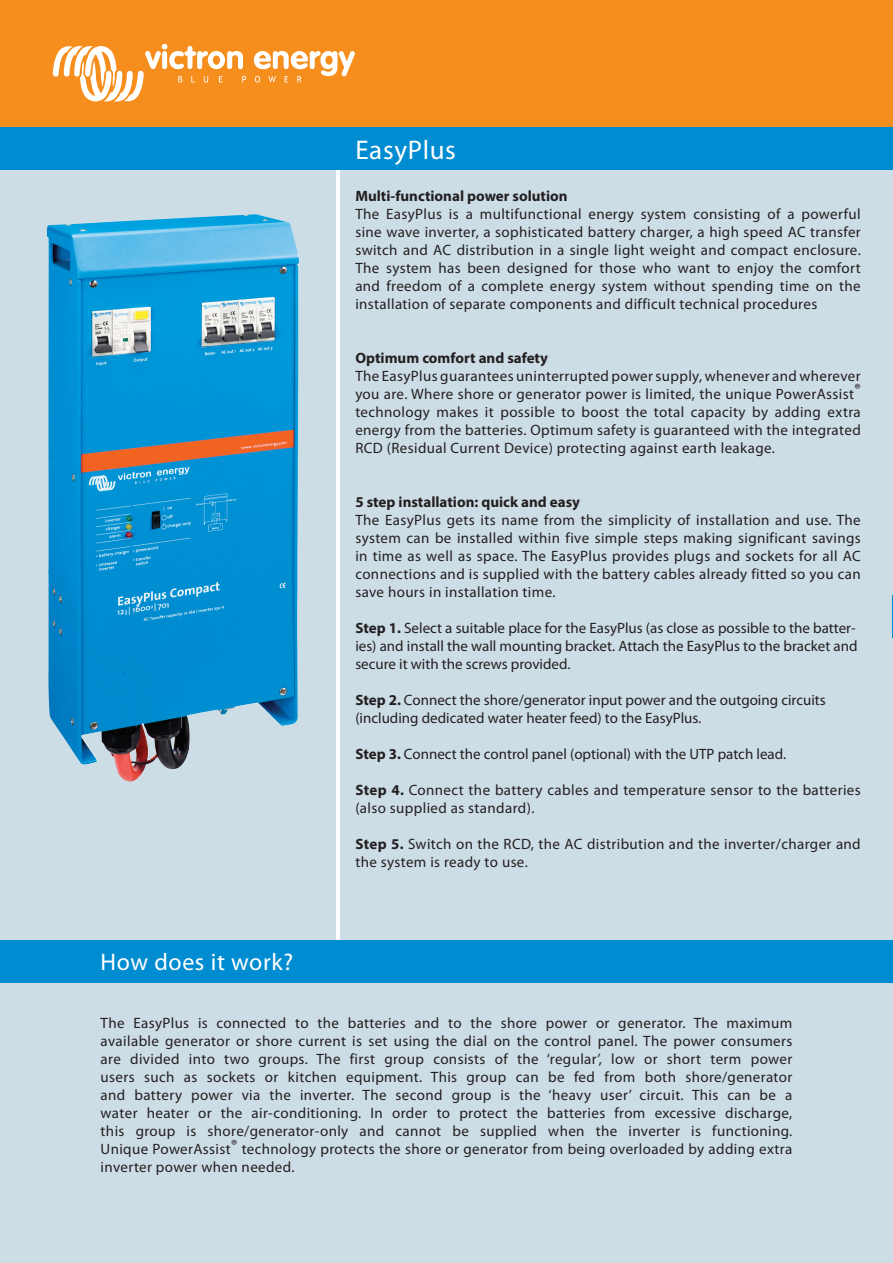
<style>
.page{position:relative;width:893px;height:1263px;background:#fff}
.page>*{position:absolute;margin:0;border:0;box-sizing:border-box;transform-origin:0 0}
.t1{font:27px "Myriad Pro";letter-spacing:.025em;color:#fff}
.t2{font:24px "Myriad Pro";letter-spacing:.025em;color:#fff}
.Tekst{font:15px/18px "Myriad Pro";letter-spacing:.015em;color:#231f20;text-align:justify}
.t3{font:700 15px "Myriad Pro";color:#231f20}
.s1{font-weight:700}
</style>
<div class="page">
<div style="left:0;top:0;width:893px;height:128px;background:#f68e1e"></div>
<div style="left:0;top:128px;width:893px;height:42px;background:#008cd0"></div>
<svg style="left:52px;top:43px;width:194px;height:59px"></svg>
<svg style="left:253px;top:51px;width:102px;height:32px"></svg>
<div style="left:0;top:978px;width:893px;height:285px;background:#cddde6"></div>
<div style="left:0;top:170px;width:336px;height:770px;background:#cddde6"></div>
<div style="left:340px;top:170px;width:553px;height:770px;background:#cddde6"></div>
<img style="left:47px;top:214px;width:252px;height:568px">
<div style="left:0;top:940px;width:893px;height:42px;background:#008cd0"></div>
<p class="t1" style="left:355px;top:133px;width:102px">EasyPlus</p>
<p class="t3" style="left:355px;top:186px;width:214px">Multi-functional power solution</p>
<p class="Tekst" style="left:355px;top:204px;width:507px">The EasyPlus is a multifunctional energy system consisting of a powerful sine wave inverter, a sophisticated battery charger, a high speed AC transfer switch and AC distribution in a single light weight and compact enclosure.<br>The system has been designed for those who want to enjoy the comfort and freedom of a complete energy system without spending time on the installation of separate components and difficult technical procedures</p>
<p class="t3" style="left:355px;top:348px;width:194px">Optimum comfort and safety</p>
<p class="Tekst" style="left:355px;top:366px;width:507px">The EasyPlus guarantees uninterrupted power supply, whenever and wherever you are. Where shore or generator power is limited, the unique PowerAssist® technology makes it possible to boost the total capacity by adding extra energy from the batteries. Optimum safety is guaranteed with the integrated RCD (Residual Current Device) protecting against earth leakage.</p>
<p class="t2" style="left:101px;top:947px;width:194px">How does it work?</p>
<p class="t3" style="left:355px;top:492px;width:226px">5 step installation: quick and easy</p>
<p class="Tekst" style="left:355px;top:510px;width:507px">The EasyPlus gets its name from the simplicity of installation and use. The system can be installed within five simple steps making significant savings in time as well as space. The EasyPlus provides plugs and sockets for all AC connections and is supplied with the battery cables already fitted so you can save hours in installation time.</p>
<p class="Tekst" style="left:355px;top:618px;width:504px;text-align:left"><span class="s1">Step 1.</span> Select a suitable place for the EasyPlus (as close as possible to the batter&shy;ies) and install the wall mounting bracket. Attach the EasyPlus to the bracket and secure it with the screws provided.</p>
<p class="Tekst" style="left:355px;top:690px;width:472px"><span class="s1">Step 2.</span> Connect the shore/generator input power and the outgoing circuits (including dedicated water heater feed) to the EasyPlus.</p>
<p class="Tekst" style="left:355px;top:744px;width:432px"><span class="s1">Step 3.</span> Connect the control panel (optional) with the UTP patch lead.</p>
<p class="Tekst" style="left:355px;top:780px;width:507px"><span class="s1">Step 4.</span> Connect the battery cables and temperature sensor to the batteries (also supplied as standard).</p>
<p class="Tekst" style="left:355px;top:834px;width:507px"><span class="s1">Step 5.</span> Switch on the RCD, the AC distribution and the inverter/charger and the system is ready to use.</p>
<p class="Tekst" style="left:101px;top:1014px;width:693px">The EasyPlus is connected to the batteries and to the shore power or generator. The maximum available generator or shore current is set using the dial on the control panel. The power consumers are divided into two groups. The first group consists of the ‘regular’, low or short term power users such as sockets or kitchen equipment. This group can be fed from both shore/generator and battery power via the inverter. The second group is the ‘heavy user’ circuit. This can be a water heater or the air-conditioning. In order to protect the batteries from excessive discharge, this group is shore/generator-only and cannot be supplied when the inverter is functioning.<br>Unique PowerAssist® technology protects the shore or generator from being overloaded by adding extra inverter power when needed.</p>
</div>
